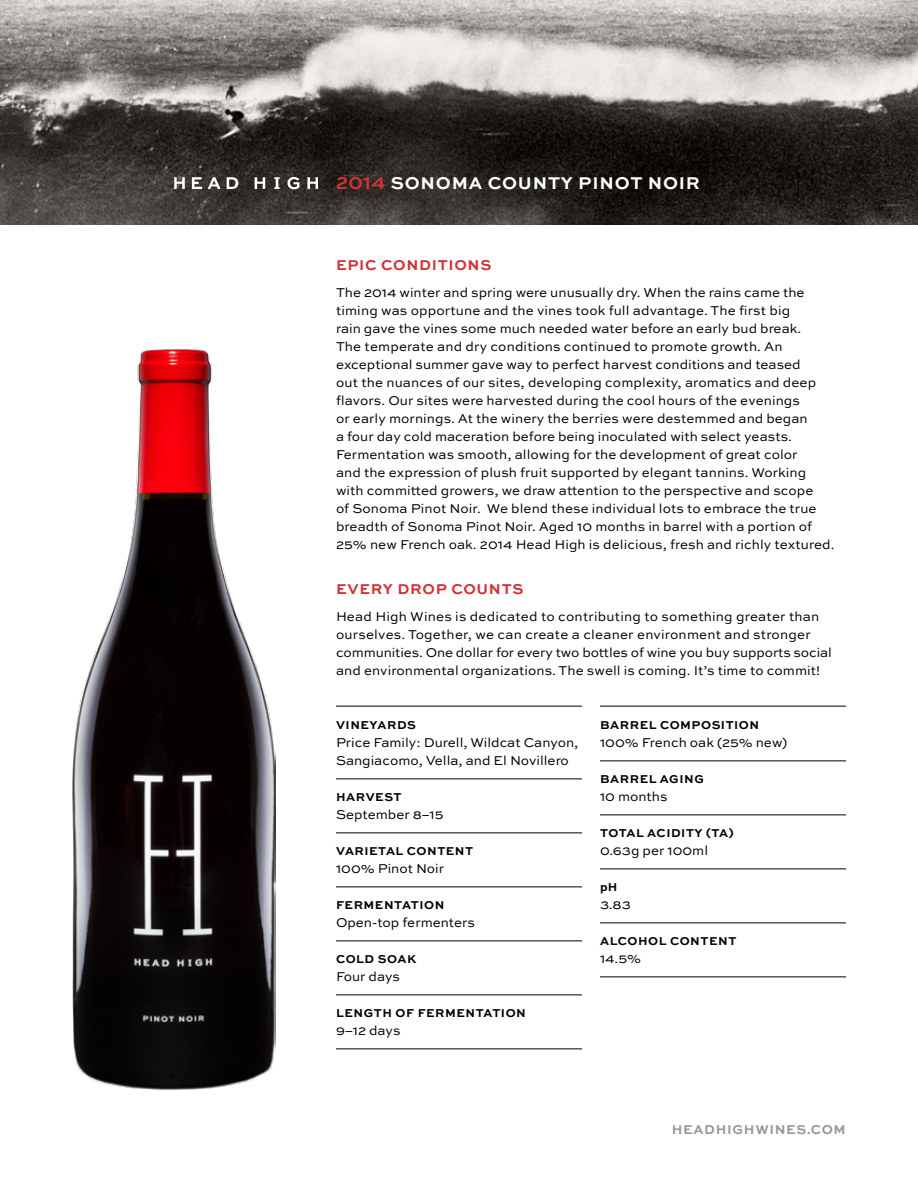
<style>
.page{position:relative;width:918px;height:1188px;background:#fff}
.page>*{position:absolute;margin:0;border:0;box-sizing:border-box;transform-origin:0 0}
.t1{font:700 18px "Sweet Sans Pro";letter-spacing:.045em;color:#fff}
.t2{font:700 15px "Sweet Sans Pro";letter-spacing:.045em;color:#d13239}
.t3{font:13.5px/18px "Sweet Sans Pro";letter-spacing:.005em;color:#000}
.t4{font:700 13.5px "Sweet Sans Pro";letter-spacing:.045em;color:#99999a}
.t5{font:700 12px "Sweet Sans Pro";letter-spacing:.045em;color:#000}
.s1{color:#d13239}
</style>
<div class="page">
<img style="left:0;top:0;width:918px;height:225px">
<svg style="left:174px;top:177px;width:11px;height:12px"></svg>
<svg style="left:192px;top:177px;width:10px;height:12px"></svg>
<svg style="left:208px;top:177px;width:13px;height:12px"></svg>
<svg style="left:227px;top:177px;width:11px;height:12px"></svg>
<svg style="left:255px;top:177px;width:10px;height:12px"></svg>
<svg style="left:287px;top:177px;width:12px;height:12px"></svg>
<svg style="left:307px;top:177px;width:11px;height:12px"></svg>
<svg style="left:274px;top:177px;width:6px;height:12px"></svg>
<hr style="left:336px;top:706px;width:246px;height:1px;background:#000">
<hr style="left:336px;top:778px;width:246px;height:1px;background:#000">
<hr style="left:336px;top:832px;width:246px;height:1px;background:#000">
<hr style="left:336px;top:886px;width:246px;height:1px;background:#000">
<hr style="left:336px;top:940px;width:246px;height:1px;background:#000">
<hr style="left:336px;top:994px;width:246px;height:1px;background:#000">
<hr style="left:336px;top:1048px;width:246px;height:1px;background:#000">
<hr style="left:600px;top:706px;width:246px;height:1px;background:#000">
<hr style="left:600px;top:760px;width:246px;height:1px;background:#000">
<hr style="left:600px;top:814px;width:246px;height:1px;background:#000">
<hr style="left:600px;top:868px;width:246px;height:1px;background:#000">
<hr style="left:600px;top:922px;width:246px;height:1px;background:#000">
<hr style="left:600px;top:976px;width:246px;height:1px;background:#000">
<img style="left:72px;top:349px;width:203px;height:740px">
<h1 class="t1" style="left:336px;top:169px;width:366px"><span class="s1">2014</span> SONOMA COUNTY PINOT NOIR</h1>
<p class="t2" style="left:336px;top:254px;width:157px">EPIC CONDITIONS</p>
<p class="t3" style="left:336px;top:283px;width:500px">The 2014 winter and spring were unusually dry. When the rains came the timing was opportune and the vines took full advantage. The first big<br>rain gave the vines some much needed water before an early bud break.<br>The temperate and dry conditions continued to promote growth. An exceptional summer gave way to perfect harvest conditions and teased<br>out the nuances of our sites, developing complexity, aromatics and deep flavors. Our sites were harvested during the cool hours of the evenings<br>or early mornings. At the winery the berries were destemmed and began<br>a four day cold maceration before being inoculated with select yeasts.<br>Fermentation was smooth, allowing for the development of great color<br>and the expression of plush fruit supported by elegant tannins. Working with committed growers, we draw attention to the perspective and scope<br>of Sonoma Pinot Noir. We blend these individual lots to embrace the true breadth of Sonoma Pinot Noir. Aged 10 months in barrel with a portion of 25% new French oak. 2014 Head High is delicious, fresh and richly textured.</p>
<p class="t2" style="left:336px;top:578px;width:189px">EVERY DROP COUNTS</p>
<p class="t3" style="left:336px;top:607px;width:497px">Head High Wines is dedicated to contributing to something greater than ourselves. Together, we can create a cleaner environment and stronger communities. One dollar for every two bottles of wine you buy supports social and environmental organizations. The swell is coming. It’s time to commit!</p>
<p class="t5" style="left:336px;top:716px;width:81px">VINEYARDS</p>
<p class="t3" style="left:336px;top:733px;width:244px">Price Family: Durell, Wildcat Canyon,<br>Sangiacomo, Vella, and El Novillero</p>
<p class="t5" style="left:336px;top:788px;width:67px">HARVEST</p>
<p class="t3" style="left:336px;top:805px;width:109px">September 8–15</p>
<p class="t5" style="left:336px;top:842px;width:139px">VARIETAL CONTENT</p>
<p class="t3" style="left:336px;top:859px;width:110px">100% Pinot Noir</p>
<p class="t5" style="left:336px;top:896px;width:110px">FERMENTATION</p>
<p class="t3" style="left:336px;top:913px;width:141px">Open-top fermenters</p>
<p class="t5" style="left:336px;top:950px;width:82px">COLD SOAK</p>
<p class="t3" style="left:336px;top:967px;width:66px">Four days</p>
<p class="t5" style="left:336px;top:1004px;width:191px">LENGTH OF FERMENTATION</p>
<p class="t3" style="left:336px;top:1021px;width:66px">9–12 days</p>
<p class="t5" style="left:600px;top:716px;width:161px">BARREL COMPOSITION</p>
<p class="t3" style="left:600px;top:733px;width:189px">100% French oak (25% new)</p>
<p class="t5" style="left:600px;top:770px;width:105px">BARREL AGING</p>
<p class="t3" style="left:600px;top:787px;width:69px">10 months</p>
<p class="t5" style="left:600px;top:824px;width:135px">TOTAL ACIDITY (TA)</p>
<p class="t3" style="left:600px;top:841px;width:110px">0.63g per 100ml</p>
<p class="t5" style="left:600px;top:878px;width:19px">pH</p>
<p class="t3" style="left:600px;top:895px;width:32px">3.83</p>
<p class="t5" style="left:600px;top:932px;width:138px">ALCOHOL CONTENT</p>
<p class="t3" style="left:600px;top:949px;width:43px">14.5%</p>
<p class="t4" style="left:672px;top:1119px;width:176px">HEADHIGHWINES.COM</p>
</div>
